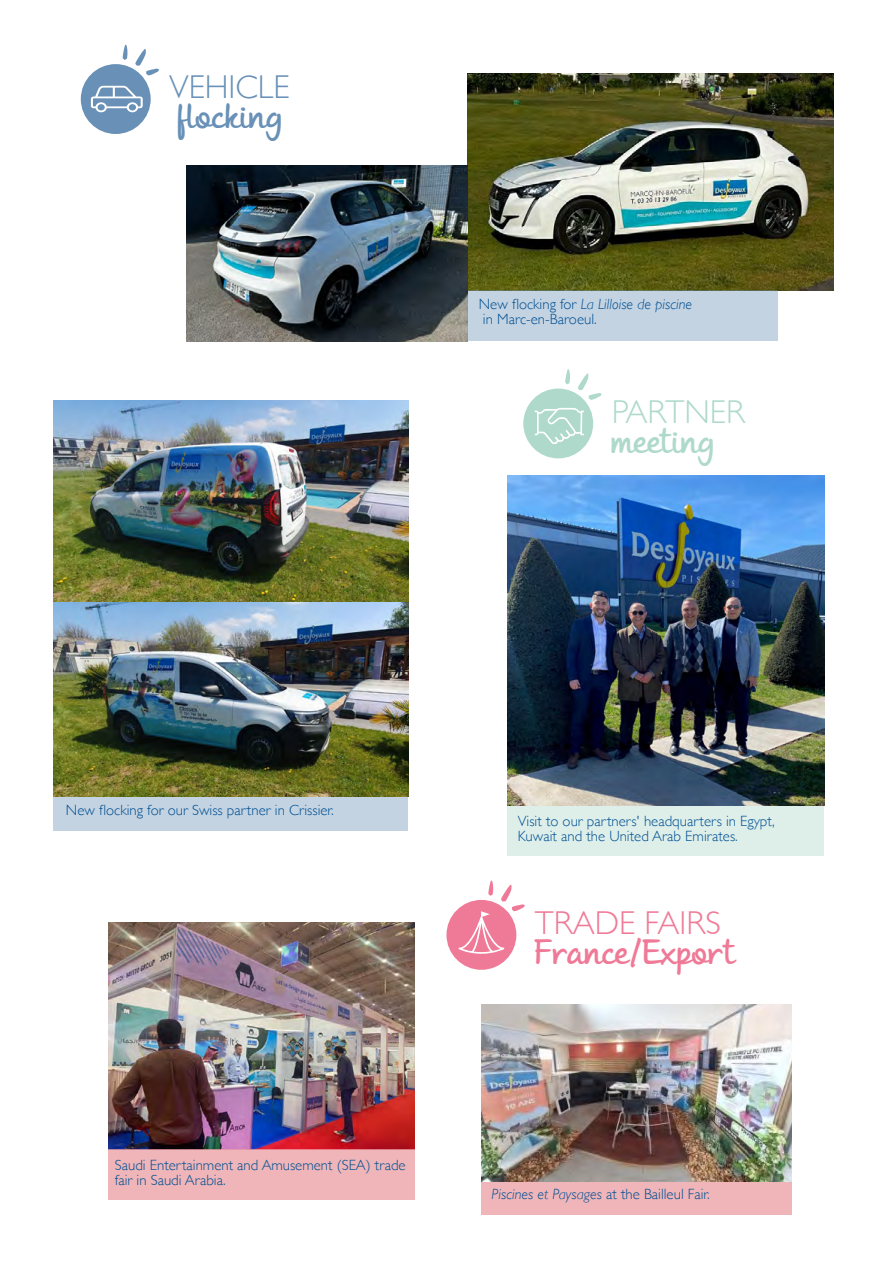
<style>
.page{position:relative;width:893px;height:1263px;background:#fff}
.page>*{position:absolute;margin:0;border:0;box-sizing:border-box;transform-origin:0 0}
.t1{font:700 33px "Andrea II Script Upright";letter-spacing:-.01em;color:#ef7a97}
.t2{font:300 33px "Gill Sans";color:#ef7a97}
.t3{font:700 33px "Andrea II Script Upright";letter-spacing:-.01em;color:#6991b7}
.t4{font:300 33px "Gill Sans";color:#6991b7}
.t5{font:300 33px "Gill Sans";color:#aed9cb}
.t6{font:700 33px "Andrea II Script Upright";letter-spacing:-.01em;color:#aed9cb}
.t7{font:300 14.85px/15px "Gill Sans";color:#004f91}
.t8{font:italic 300 14.85px "Gill Sans";color:#004f91}
.s1{font-style:italic}
.s2{font-style:normal}
</style>
<div class="page">
<div style="left:446px;top:900px;width:70px;height:70px;background:#ef7a97;border-radius:50%"></div>
<svg style="left:458px;top:880px;width:67px;height:74px"></svg>
<img style="left:108px;top:922px;width:306px;height:227px">
<div style="left:108px;top:1149px;width:306px;height:50px;background:#efb5b9"></div>
<div style="left:482px;top:1181px;width:310px;height:33px;background:#efb5b9"></div>
<img style="left:482px;top:1004px;width:310px;height:177px">
<img style="left:53px;top:401px;width:355px;height:396px">
<img style="left:468px;top:74px;width:365px;height:217px">
<img style="left:186px;top:166px;width:282px;height:175px">
<div style="left:507px;top:805px;width:317px;height:50px;background:#deefea"></div>
<div style="left:468px;top:291px;width:310px;height:50px;background:#c3d3e2"></div>
<div style="left:53px;top:797px;width:355px;height:33px;background:#c3d3e2"></div>
<div style="left:81px;top:64px;width:70px;height:70px;background:#6991b7;border-radius:50%"></div>
<svg style="left:123px;top:45px;width:4px;height:15px"></svg>
<svg style="left:135px;top:49px;width:24px;height:26px"></svg>
<svg style="left:91px;top:86px;width:52px;height:26px"></svg>
<img style="left:507px;top:476px;width:317px;height:329px">
<div style="left:523px;top:388px;width:70px;height:70px;background:#aed9cb;border-radius:50%"></div>
<svg style="left:565px;top:369px;width:5px;height:15px"></svg>
<svg style="left:578px;top:373px;width:24px;height:27px"></svg>
<svg style="left:534px;top:408px;width:50px;height:36px"></svg>
<h1 class="t4" style="left:169px;top:61px;width:122px">VEHICLE</h1>
<h1 class="t3" style="left:178px;top:97px;width:107px">flocking</h1>
<p class="t7" style="left:479px;top:296px;width:215px">New flocking for <span class="s1">La Lilloise de piscine </span>in Marc-en-Baroeul.</p>
<h1 class="t5" style="left:612px;top:386px;width:135px">PARTNER</h1>
<h1 class="t6" style="left:612px;top:421px;width:106px">meeting</h1>
<p class="t7" style="left:66px;top:802px;width:269px">New flocking for our Swiss partner in Crissier.</p>
<p class="t7" style="left:115px;top:1157px;width:292px">Saudi Entertainment and Amusement (SEA) trade fair in Saudi Arabia.</p>
<p class="t7" style="left:518px;top:813px;width:258px">Visit to our partners' headquarters in Egypt,<br>Kuwait and the United Arab Emirates.</p>
<h1 class="t2" style="left:535px;top:897px;width:188px">TRADE FAIRS</h1>
<h1 class="t1" style="left:535px;top:933px;width:203px">France/Export</h1>
<p class="t8" style="left:492px;top:1185px;width:220px">Piscines et Paysages <span class="s2">at the Bailleul Fair.</span></p>
</div>
